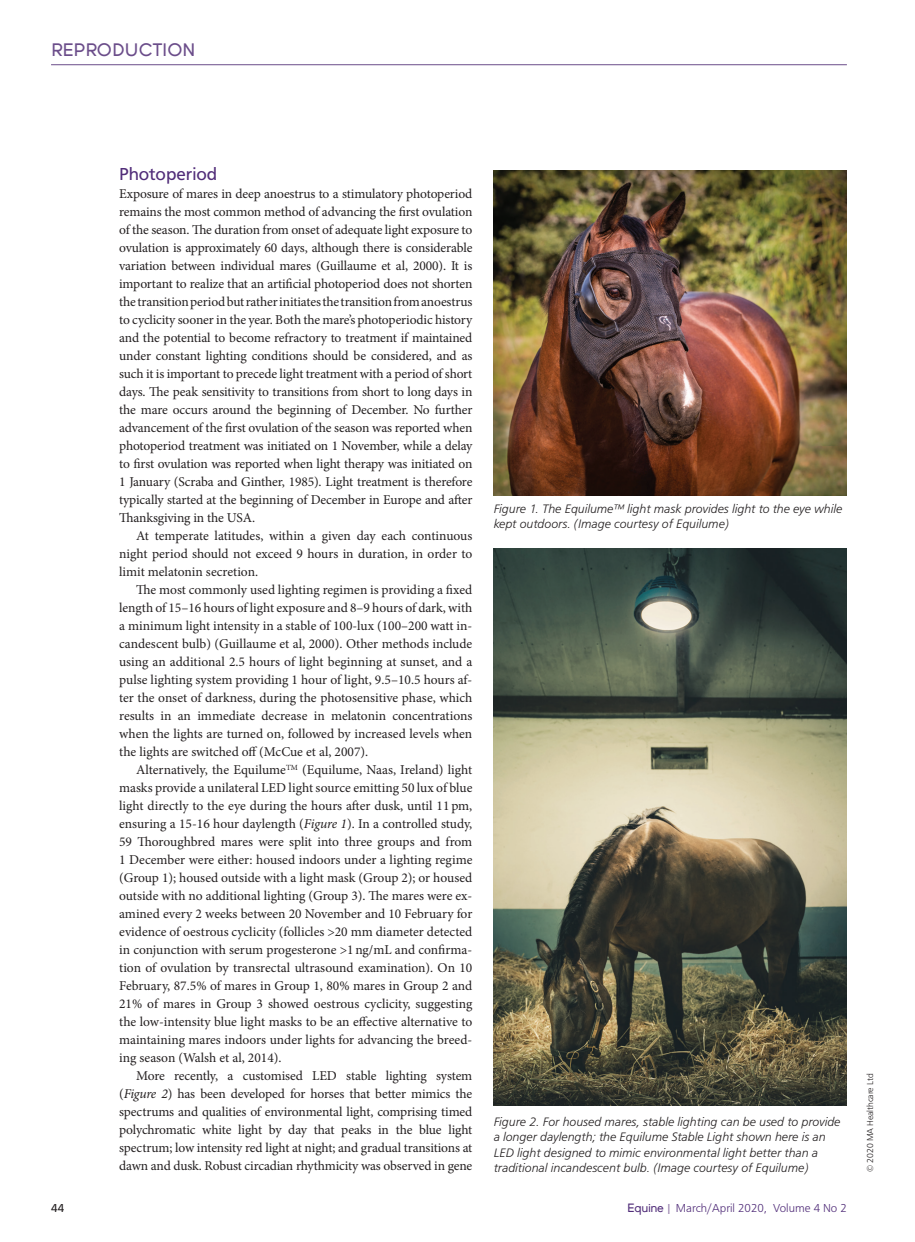
<style>
.page{position:relative;width:915px;height:1242px;background:#fff}
.page>*{position:absolute;margin:0;border:0;box-sizing:border-box;transform-origin:0 0}
.t1{font:18px "Young";color:#6b4d8a}
.t2{font:18px "Frutus T";color:#512d79}
.t3{font:13.5px/18px "Minion Pro";letter-spacing:-.005em;color:#231f20;text-align:justify}
.t4{font:italic 300 12.75px/15.3px "Frutus T";color:#231f20}
.t5{font:300 12px "Frutus T";color:#512d79}
.t6{font:12px "Frutus T";color:#231f20}
.t7{font:300 9px "Frutus T";letter-spacing:-.01em;color:#231f20}
.s1{font-style:italic}
.s2{font-family:"Young";font-weight:400}
.s3{font-weight:400;color:#9781ac}
</style>
<div class="page">
<hr style="left:51px;top:64px;width:795px;height:1px;background:#6b4d8a">
<img style="left:493px;top:170px;width:353px;height:325px">
<img style="left:493px;top:549px;width:353px;height:557px">
<h1 class="t1" style="left:51px;top:40px;width:146px">REPRODUCTION</h1>
<h1 class="t2" style="left:119px;top:164px;width:100px">Photoperiod</h1>
<p class="t3" style="left:119px;top:185px;width:354px">Exposure of mares in deep anoestrus to a stimulatory photoperiod remains the most common method of advancing the first ovulation of the season. The duration from onset of adequate light exposure to ovulation is approximately 60 days, although there is considerable variation between individual mares (Guillaume et al, 2000). It is important to realize that an artificial photoperiod does not shorten the transition period but rather initiates the transition from anoestrus to cyclicity sooner in the year. Both the mare’s photoperiodic history and the potential to become refractory to treatment if maintained under constant lighting conditions should be considered, and as such it is important to precede light treatment with a period of short days. The peak sensitivity to transitions from short to long days in the mare occurs around the beginning of December. No further advancement of the first ovulation of the season was reported when photoperiod treatment was initiated on 1 November, while a delay to first ovulation was reported when light therapy was initiated on 1 January (Scraba and Ginther, 1985). Light treatment is therefore typically started at the beginning of December in Europe and after Thanksgiving in the USA.</p>
<p class="t3" style="left:119px;top:527px;width:354px;text-indent:17px">At temperate latitudes, within a given day each continuous night period should not exceed 9 hours in duration, in order to limit melatonin secretion.</p>
<p class="t3" style="left:119px;top:581px;width:354px;text-indent:17px">The most commonly used lighting regimen is providing a fixed length of 15–16 hours of light exposure and 8–9 hours of dark, with a minimum light intensity in a stable of 100-lux (100–200 watt in&shy;candescent bulb) (Guillaume et al, 2000). Other methods include using an additional 2.5 hours of light beginning at sunset, and a pulse lighting system providing 1 hour of light, 9.5–10.5 hours af&shy;ter the onset of darkness, during the photosensitive phase, which results in an immediate decrease in melatonin concentrations when the lights are turned on, followed by increased levels when the lights are switched off (McCue et al, 2007).</p>
<p class="t3" style="left:119px;top:761px;width:354px;text-indent:17px">Alternatively, the Equilume<sup>TM</sup> (Equilume, Naas, Ireland) light masks provide a unilateral LED light source emitting 50 lux of blue light directly to the eye during the hours after dusk, until 11pm, ensuring a 15‑16 hour daylength (<span class="s1">Figure 1</span>). In a controlled study, 59 Thoroughbred mares were split into three groups and from 1 December were either: housed indoors under a lighting regime (Group 1); housed outside with a light mask (Group 2); or housed outside with no additional lighting (Group 3). The mares were ex&shy;amined every 2 weeks between 20 November and 10 February for evidence of oestrous cyclicity (follicles &gt;20 mm diameter detected in conjunction with serum progesterone &gt;1ng/mL and confirma&shy;tion of ovulation by transrectal ultrasound examination). On 10<br>February, 87.5% of mares in Group 1, 80% mares in Group 2 and 21% of mares in Group 3 showed oestrous cyclicity, suggesting the low-intensity blue light masks to be an effective alternative to maintaining mares indoors under lights for advancing the breed&shy;ing season (Walsh et al, 2014).</p>
<p class="t3" style="left:119px;top:1067px;width:354px;text-indent:17px">More recently, a customised LED stable lighting system (<span class="s1">Figure 2</span>) has been developed for horses that better mimics the spectrums and qualities of environmental light, comprising timed polychromatic white light by day that peaks in the blue light spectrum; low intensity red light at night; and gradual transitions at dawn and dusk. Robust circadian rhythmicity was observed in gene</p>
<p class="t4" style="left:493px;top:501px;width:350px">Figure 1. The Equilume™ light mask provides light to the eye while kept outdoors. (Image courtesy of Equilume)</p>
<p class="t4" style="left:493px;top:1113px;width:348px">Figure 2. For housed mares, stable lighting can be used to provide a longer daylength; the Equilume Stable Light shown here is an LED light designed to mimic environmental light better than a traditional incandescent bulb. (Image courtesy of Equilume)</p>
<p class="t6" style="left:51px;top:1200px;width:15px">44</p>
<p class="t5" style="left:627px;top:1200px;width:221px"><span class="s2">Equine</span> <span class="s3">|</span> March/April 2020, Volume 4 No 2</p>
<p class="t7" style="left:864px;top:1171px;width:100px;rotate:-90deg">© 2020 MA Healthcare Ltd</p>
</div>
